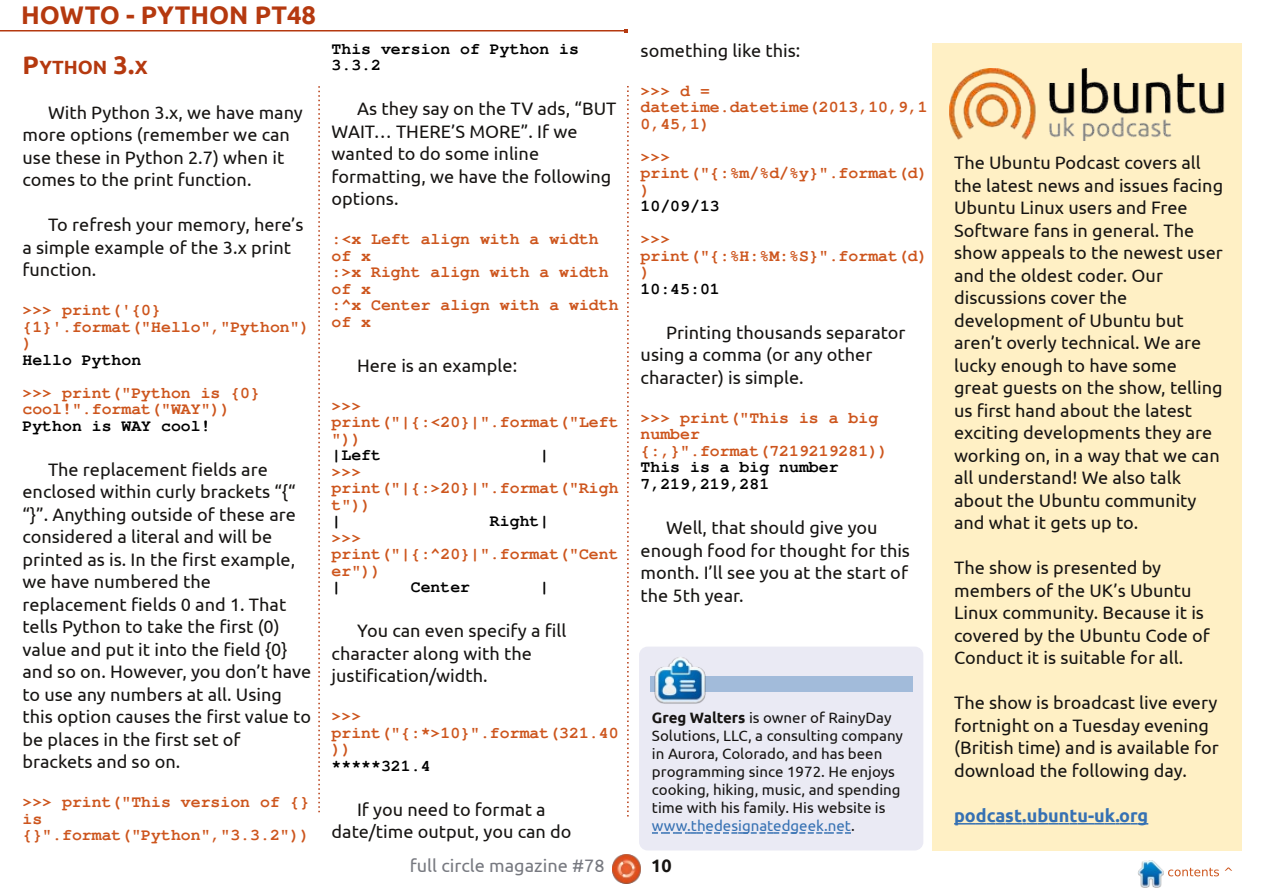
<style>
.page{position:relative;width:1263px;height:893px;background:#fff}
.page>*{position:absolute;margin:0;border:0;box-sizing:border-box;transform-origin:0 0}
.t1{font:700 25.5px "Ubuntu";color:#b5390f}
.t2{font:700 19.2px "Ubuntu";color:#b5390f}
.t3{font:18px/22.5px "Ubuntu";color:#161412}
.t4{font:18px "Ubuntu";color:#777980}
.t5{font:700 18px "Ubuntu";color:#3671b3}
.t6{font:700 18px "Ubuntu";color:#161412}
.t7{font:700 16.5px/16.5px "Free Mono";color:#cd551d}
.t8{font:700 16.5px/16.5px "Free Mono";color:#000}
.t9{font:15px/18px "Ubuntu";color:#161412}
.s1{font-size:25.5px}
.s2{font-weight:700}
.s3{color:#3671b3}
</style>
<div class="page">
<svg style="left:318px;top:86px;width:2px;height:726px"></svg>
<svg style="left:627px;top:86px;width:2px;height:730px"></svg>
<hr style="left:0;top:30px;width:625px;height:1px;background:#b5390f">
<img style="left:612px;top:855px;width:29px;height:28px">
<img style="left:1138px;top:860px;width:26px;height:27px">
<div style="left:639px;top:647px;width:284px;height:203px;background:#eaeaf4;border-radius:9px"></div>
<svg style="left:652px;top:832px;width:199px;height:2px"></svg>
<div style="left:650px;top:676px;width:263px;height:15px;background:#a2bbda"></div>
<img style="left:655px;top:657px;width:51px;height:47px">
<div style="left:932px;top:43px;width:310px;height:807px;background:#fff0c5"></div>
<img style="left:949px;top:68px;width:276px;height:73px">
<svg style="left:954px;top:823px;width:194px;height:1px"></svg>
<h1 class="t1" style="left:21px;top:4px;width:296px">HOWTO - PYTHON PT48</h1>
<p class="t2" style="left:22px;top:59px;width:127px"><span class="s1">P</span>YTHON <span class="s1">3.</span>X</p>
<p class="t3" style="left:22px;top:102px;width:282px;text-indent:26px">With Python 3.x, we have many more options (remember we can use these in Python 2.7) when it comes to the print function.</p>
<p class="t3" style="left:22px;top:214px;width:283px;text-indent:26px">To refresh your memory, here’s a simple example of the 3.x print function.</p>
<p class="t7" style="left:22px;top:303px;width:289px">&gt;&gt;&gt; print('{0} {1}'.format("Hello","Python") )</p>
<p class="t8" style="left:22px;top:352px;width:120px">Hello Python</p>
<p class="t7" style="left:22px;top:385px;width:239px">&gt;&gt;&gt; print("Python is {0} cool!".format("WAY"))</p>
<p class="t8" style="left:22px;top:418px;width:190px">Python is WAY cool!</p>
<p class="t3" style="left:22px;top:459px;width:290px;text-indent:26px">The replacement fields are enclosed within curly brackets “{“ “}”. Anything outside of these are considered a literal and will be printed as is. In the first example, we have numbered the replacement fields 0 and 1. That tells Python to take the first (0) value and put it into the field {0} and so on. However, you don’t have to use any numbers at all. Using this option causes the first value to be places in the first set of brackets and so on.</p>
<p class="t7" style="left:22px;top:795px;width:289px">&gt;&gt;&gt; print("This version of {} is {}".format("Python","3.3.2"))</p>
<p class="t8" style="left:332px;top:41px;width:249px">This version of Python is<br>3.3.2</p>
<p class="t3" style="left:332px;top:98px;width:286px;text-indent:26px">As they say on the TV ads, “BUT<br>WAIT… THERE’S MORE”. If we wanted to do some inline formatting, we have the following options.</p>
<p class="t7" style="left:332px;top:232px;width:289px">:&lt;x Left align with a width of x<br>:&gt;x Right align with a width of x<br>:^x Center align with a width of x</p>
<p class="t3" style="left:357px;top:355px;width:162px">Here is an example:</p>
<p class="t7" style="left:332px;top:398px;width:289px">&gt;&gt;&gt; print("|{:&lt;20}|".format("Left "))</p>
<p class="t8" style="left:332px;top:448px;width:51px">|Left</p>
<p class="t8" style="left:539px;top:448px;width:11px">|</p>
<p class="t7" style="left:332px;top:464px;width:289px">&gt;&gt;&gt; print("|{:&gt;20}|".format("Righ t"))</p>
<p class="t8" style="left:332px;top:514px;width:11px">|</p>
<p class="t8" style="left:490px;top:514px;width:61px">Right|</p>
<p class="t7" style="left:332px;top:530px;width:289px">&gt;&gt;&gt; print("|{:^20}|".format("Cent er"))</p>
<p class="t8" style="left:332px;top:580px;width:11px">|</p>
<p class="t8" style="left:411px;top:580px;width:61px">Center</p>
<p class="t8" style="left:539px;top:580px;width:11px">|</p>
<p class="t3" style="left:332px;top:620px;width:236px;text-indent:26px">You can even specify a fill character along with the justification/width.</p>
<p class="t7" style="left:332px;top:709px;width:289px">&gt;&gt;&gt; print("{:*&gt;10}".format(321.40 ))</p>
<p class="t8" style="left:332px;top:758px;width:100px">*****321.4</p>
<p class="t3" style="left:332px;top:799px;width:242px;text-align:center">If you need to format a date/time output, you can do</p>
<p class="t3" style="left:641px;top:40px;width:161px">something like this:</p>
<p class="t7" style="left:641px;top:84px;width:289px">&gt;&gt;&gt; d = datetime.datetime(2013,10,9,1<br>0,45,1)</p>
<p class="t7" style="left:641px;top:150px;width:289px">&gt;&gt;&gt; print("{:%m/%d/%y}".format(d) )</p>
<p class="t8" style="left:641px;top:199px;width:81px">10/09/13</p>
<p class="t7" style="left:641px;top:232px;width:289px">&gt;&gt;&gt; print("{:%H:%M:%S}".format(d) )</p>
<p class="t8" style="left:641px;top:282px;width:81px">10:45:01</p>
<p class="t3" style="left:641px;top:322px;width:266px;text-indent:26px">Printing thousands separator using a comma (or any other character) is simple.</p>
<p class="t7" style="left:641px;top:411px;width:249px">&gt;&gt;&gt; print("This is a big number {:,}".format(7219219281))</p>
<p class="t8" style="left:641px;top:460px;width:199px">This is a big number<br>7,219,219,281</p>
<p class="t3" style="left:641px;top:517px;width:271px;text-indent:26px">Well, that should give you enough food for thought for this month. I’ll see you at the start of the 5th year.</p>
<p class="t9" style="left:652px;top:709px;width:253px"><span class="s2">Greg Walters</span> is owner of RainyDay Solutions, LLC, a consulting company in Aurora, Colorado, and has been programming since 1972. He enjoys cooking, hiking, music, and spending time with his family. His website is <span class="s3">www.thedesignatedgeek.net</span>.</p>
<p class="t4" style="left:410px;top:857px;width:196px">full circle magazine #78</p>
<p class="t6" style="left:651px;top:858px;width:22px">10</p>
<p class="t3" style="left:954px;top:152px;width:270px">The Ubuntu Podcast covers all the latest news and issues facing<br>Ubuntu Linux users and Free<br>Software fans in general. The show appeals to the newest user and the oldest coder. Our discussions cover the development of Ubuntu but aren’t overly technical. We are lucky enough to have some great guests on the show, telling us first hand about the latest exciting developments they are working on, in a way that we can all understand! We also talk about the Ubuntu community and what it gets up to.</p>
<p class="t3" style="left:954px;top:557px;width:257px">The show is presented by members of the UK’s Ubuntu<br>Linux community. Because it is covered by the Ubuntu Code of<br>Conduct it is suitable for all.</p>
<p class="t3" style="left:954px;top:692px;width:266px">The show is broadcast live every fortnight on a Tuesday evening (British time) and is available for download the following day.</p>
<p class="t5" style="left:954px;top:808px;width:196px">podcast.ubuntu-uk.org</p>
</div>
